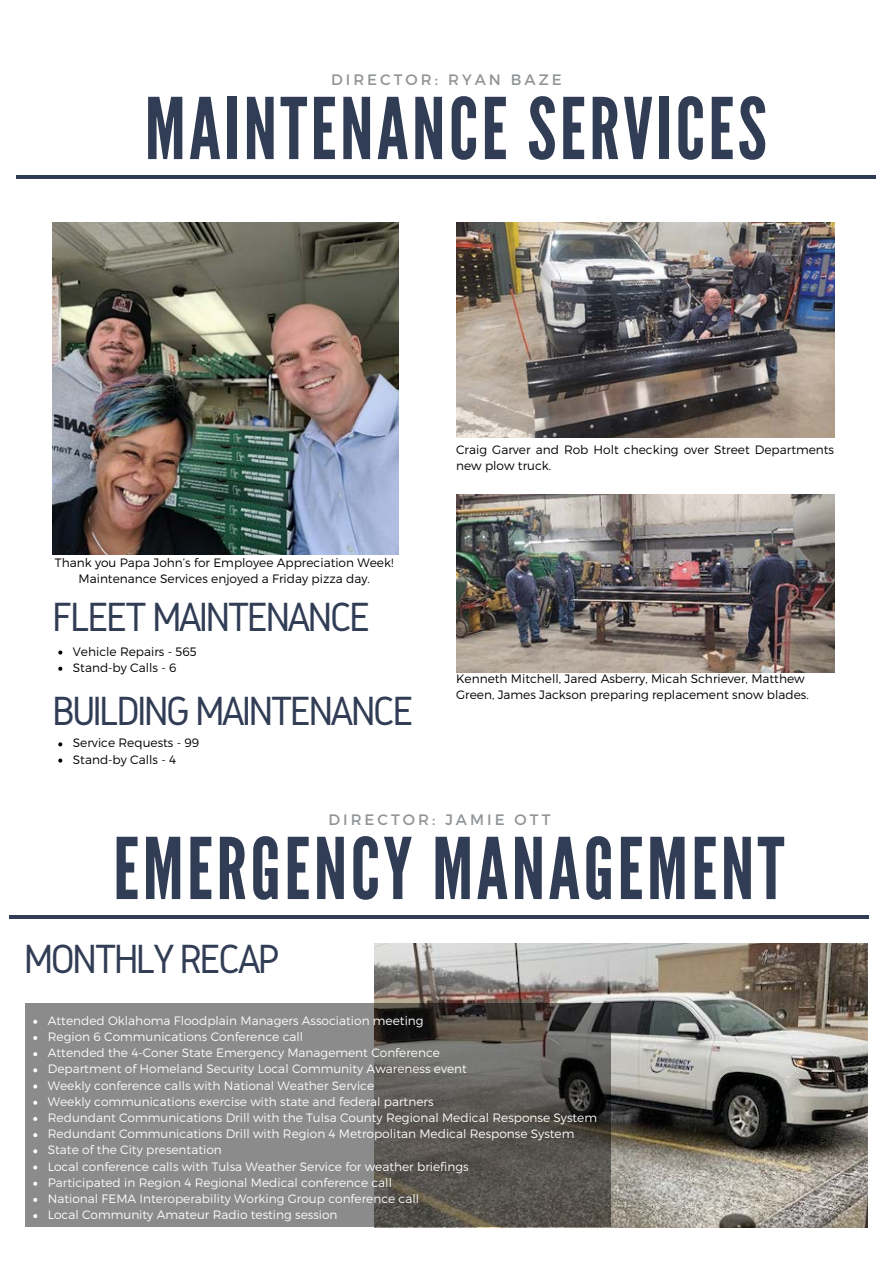
<style>
.page{position:relative;width:893px;height:1264px;background:#fff}
.page>*{position:absolute;margin:0;border:0;box-sizing:border-box;transform-origin:0 0}
.t1{font:84.75px "League Gothic";letter-spacing:.04em;color:#313c55}
.t2{font:42.3px "Gidole";letter-spacing:-.07em;color:#313c55}
.t3{font:15.15px "Montserrat";letter-spacing:.2em;color:#919597}
.t4{font:300 12.15px/16.2px "Montserrat";color:#fbfbfb}
.t5{font:300 12.15px/16.2px "Montserrat";color:#000}
</style>
<div class="page">
<img style="left:52px;top:222px;width:346px;height:332px">
<img style="left:456px;top:494px;width:378px;height:178px">
<hr style="left:16px;top:175px;width:860px;height:3px;background:#313c55">
<img style="left:456px;top:222px;width:378px;height:215px">
<hr style="left:10px;top:915px;width:859px;height:3px;background:#313c55">
<img style="left:374px;top:943px;width:494px;height:284px">
<svg style="left:25px;top:1002px;width:585px;height:224px;background:#757472"></svg>
<svg style="left:58px;top:650px;width:4px;height:4px"></svg>
<svg style="left:58px;top:666px;width:4px;height:4px"></svg>
<svg style="left:33px;top:1019px;width:4px;height:4px"></svg>
<svg style="left:33px;top:1035px;width:4px;height:4px"></svg>
<svg style="left:33px;top:1052px;width:4px;height:4px"></svg>
<svg style="left:33px;top:1068px;width:4px;height:4px"></svg>
<svg style="left:33px;top:1084px;width:4px;height:4px"></svg>
<svg style="left:33px;top:1100px;width:4px;height:4px"></svg>
<svg style="left:33px;top:1116px;width:4px;height:4px"></svg>
<svg style="left:33px;top:1133px;width:4px;height:4px"></svg>
<svg style="left:33px;top:1149px;width:4px;height:4px"></svg>
<svg style="left:33px;top:1165px;width:4px;height:4px"></svg>
<svg style="left:33px;top:1181px;width:4px;height:4px"></svg>
<svg style="left:33px;top:1197px;width:4px;height:4px"></svg>
<svg style="left:33px;top:1213px;width:4px;height:5px"></svg>
<svg style="left:58px;top:742px;width:4px;height:4px"></svg>
<svg style="left:58px;top:758px;width:4px;height:4px"></svg>
<p class="t3" style="left:331px;top:69px;width:232px">DIRECTOR: RYAN BAZE</p>
<h1 class="t1" style="left:145px;top:80px;width:623px">MAINTENANCE SERVICES</h1>
<p class="t5" style="left:55px;top:554px;width:340px;text-align:center">Thank you Papa John’s for Employee Appreciation Week!<br>Maintenance Services enjoyed a Friday pizza day.</p>
<h2 class="t2" style="left:52px;top:594px;width:320px">FLEET MAINTENANCE</h2>
<p class="t5" style="left:73px;top:642px;width:125px">Vehicle Repairs - 565<br>Stand-by Calls - 6</p>
<h2 class="t2" style="left:52px;top:688px;width:363px">BUILDING MAINTENANCE</h2>
<p class="t5" style="left:73px;top:734px;width:128px">Service Requests - 99<br>Stand-by Calls - 4</p>
<p class="t5" style="left:456px;top:440px;width:379px">Craig Garver and Rob Holt checking over Street Departments new plow truck.</p>
<p class="t5" style="left:456px;top:669px;width:354px">Kenneth Mitchell, Jared Asberry, Micah Schriever, Matthew<br>Green, James Jackson preparing replacement snow blades.</p>
<p class="t3" style="left:328px;top:809px;width:223px">DIRECTOR: JAMIE OTT</p>
<h1 class="t1" style="left:113px;top:819px;width:672px">EMERGENCY MANAGEMENT</h1>
<h2 class="t2" style="left:24px;top:936px;width:258px">MONTHLY RECAP</h2>
<p class="t4" style="left:48px;top:1011px;width:550px">Attended Oklahoma Floodplain Managers Association meeting<br>Region 6 Communications Conference call<br>Attended the 4-Coner State Emergency Management Conference<br>Department of Homeland Security Local Community Awareness event<br>Weekly conference calls with National Weather Service<br>Weekly communications exercise with state and federal partners<br>Redundant Communications Drill with the Tulsa County Regional Medical Response System Redundant Communications Drill with Region 4 Metropolitan Medical Response System State of the City presentation<br>Local conference calls with Tulsa Weather Service for weather briefings<br>Participated in Region 4 Regional Medical conference call<br>National FEMA Interoperability Working Group conference call<br>Local Community Amateur Radio testing session</p>
</div>
